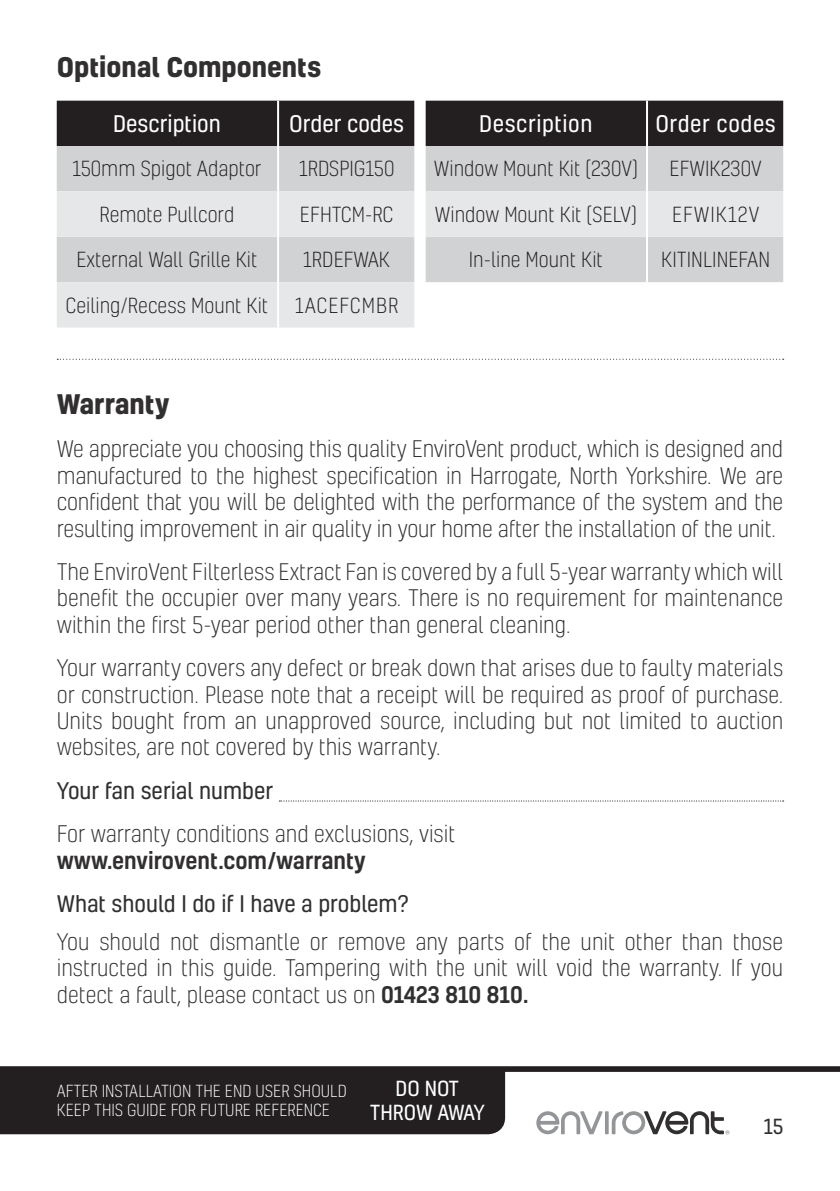
<style>
.page{position:relative;width:840px;height:1191px;background:#fff}
.page>*{position:absolute;margin:0;border:0;box-sizing:border-box;transform-origin:0 0}
.t1{font:700 26px "Kelson";color:#312f30}
.t2{font:300 22px/26.4px "Kelson";color:#312f30;text-align:justify}
.t3{font:22px "Kelson";color:#312f30}
.t4{font:22px "Kelson";letter-spacing:.01em;color:#fff}
.t5{font:500 22px "Kelson";color:#312f30}
.t6{font:300 20px "Kelson";color:#231f20}
.t7{font:300 20px "Kelson";letter-spacing:.05em;color:#231f20}
.t8{font:20px/24px "Kelson";letter-spacing:-.01em;color:#fff;text-align:center}
.t9{font:20px "Kelson";color:#312f30}
.t10{font:300 16px/19.2px "Kelson";color:#fff}
.s1{font-weight:500}
</style>
<div class="page">
<svg style="left:0;top:1066px;width:839px;height:68px;fill:#231f20"></svg>
<svg style="left:536px;top:1111px;width:193px;height:23px"></svg>
<svg style="left:279px;top:800px;width:504px;height:1px"></svg>
<svg style="left:57px;top:359px;width:726px;height:1px"></svg>
<div style="left:57px;top:101px;width:357px;height:45px;background:#231f20"></div>
<div style="left:57px;top:146px;width:357px;height:45px;background:#d1d2d4"></div>
<svg style="left:57px;top:191px;width:357px;height:136px;background:#dfe0e2"></svg>
<hr style="left:277px;top:101px;width:2px;height:45px;background:#fff">
<hr style="left:277px;top:146px;width:2px;height:45px;background:#fff">
<hr style="left:277px;top:191px;width:2px;height:46px;background:#fff">
<hr style="left:277px;top:237px;width:2px;height:45px;background:#fff">
<hr style="left:277px;top:282px;width:2px;height:45px;background:#fff">
<div style="left:425px;top:101px;width:357px;height:45px;background:#231f20"></div>
<div style="left:425px;top:146px;width:357px;height:136px;background:#d1d2d4"></div>
<div style="left:425px;top:191px;width:357px;height:46px;background:#e6e7e9"></div>
<hr style="left:645px;top:101px;width:2px;height:45px;background:#fff">
<hr style="left:645px;top:191px;width:2px;height:46px;background:#fff">
<hr style="left:645px;top:146px;width:2px;height:45px;background:#fff">
<hr style="left:645px;top:237px;width:2px;height:45px;background:#fff">
<p class="t1" style="left:57px;top:48px;width:266px">Optional Components</p>
<p class="t4" style="left:113px;top:109px;width:109px">Description</p>
<p class="t4" style="left:289px;top:109px;width:116px">Order codes</p>
<p class="t6" style="left:72px;top:156px;width:190px">150mm Spigot Adaptor</p>
<p class="t6" style="left:299px;top:156px;width:97px">1RDSPIG150</p>
<p class="t6" style="left:99px;top:201px;width:136px">Remote Pullcord</p>
<p class="t6" style="left:300px;top:201px;width:95px">EFHTCM-RC</p>
<p class="t6" style="left:76px;top:247px;width:182px">External Wall Grille Kit</p>
<p class="t6" style="left:303px;top:247px;width:88px">1RDEFWAK</p>
<p class="t6" style="left:66px;top:292px;width:204px">Ceiling/Recess Mount Kit</p>
<p class="t7" style="left:295px;top:292px;width:105px">1ACEFCMBR</p>
<p class="t4" style="left:479px;top:109px;width:115px">Description</p>
<p class="t4" style="left:655px;top:109px;width:122px">Order codes</p>
<p class="t6" style="left:433px;top:156px;width:205px">Window Mount Kit (230V)</p>
<p class="t6" style="left:669px;top:156px;width:93px">EFWIK230V</p>
<p class="t6" style="left:434px;top:201px;width:203px">Window Mount Kit (SELV)</p>
<p class="t7" style="left:671px;top:201px;width:89px">EFWIK12V</p>
<p class="t6" style="left:468px;top:247px;width:135px">In-line Mount Kit</p>
<p class="t6" style="left:660px;top:247px;width:110px">KITINLINEFAN</p>
<p class="t1" style="left:57px;top:385px;width:114px">Warranty</p>
<p class="t2" style="left:57px;top:435px;width:727px">We appreciate you choosing this quality EnviroVent product, which is designed and manufactured to the highest specification in Harrogate, North Yorkshire. We are confident that you will be delighted with the performance of the system and the resulting improvement in air quality in your home after the installation of the unit.</p>
<p class="t2" style="left:57px;top:558px;width:727px">The EnviroVent Filterless Extract Fan is covered by a full 5-year warranty which will benefit the occupier over many years. There is no requirement for maintenance within the first 5-year period other than general cleaning.</p>
<p class="t2" style="left:57px;top:654px;width:727px">Your warranty covers any defect or break down that arises due to faulty materials or construction. Please note that a receipt will be required as proof of purchase.<br>Units bought from an unapproved source, including but not limited to auction websites, are not covered by this warranty.</p>
<p class="t3" style="left:57px;top:776px;width:218px">Your fan serial number</p>
<p class="t2" style="left:57px;top:820px;width:400px">For warranty conditions and exclusions, visit</p>
<p class="t5" style="left:57px;top:845px;width:310px">www.envirovent.com/warranty</p>
<p class="t3" style="left:57px;top:889px;width:353px">What should I do if I have a problem?</p>
<p class="t2" style="left:57px;top:928px;width:727px">You should not dismantle or remove any parts of the unit other than those instructed in this guide. Tampering with the unit will void the warranty. If you detect a fault, please contact us on <span class="s1">01423 810 810.</span></p>
<p class="t10" style="left:57px;top:1081px;width:291px">AFTER INSTALLATION THE END USER SHOULD<br>KEEP THIS GUIDE FOR FUTURE REFERENCE</p>
<p class="t8" style="left:369px;top:1076px;width:116px">DO NOT<br>THROW AWAY</p>
<p class="t9" style="left:763px;top:1113px;width:21px">15</p>
</div>
